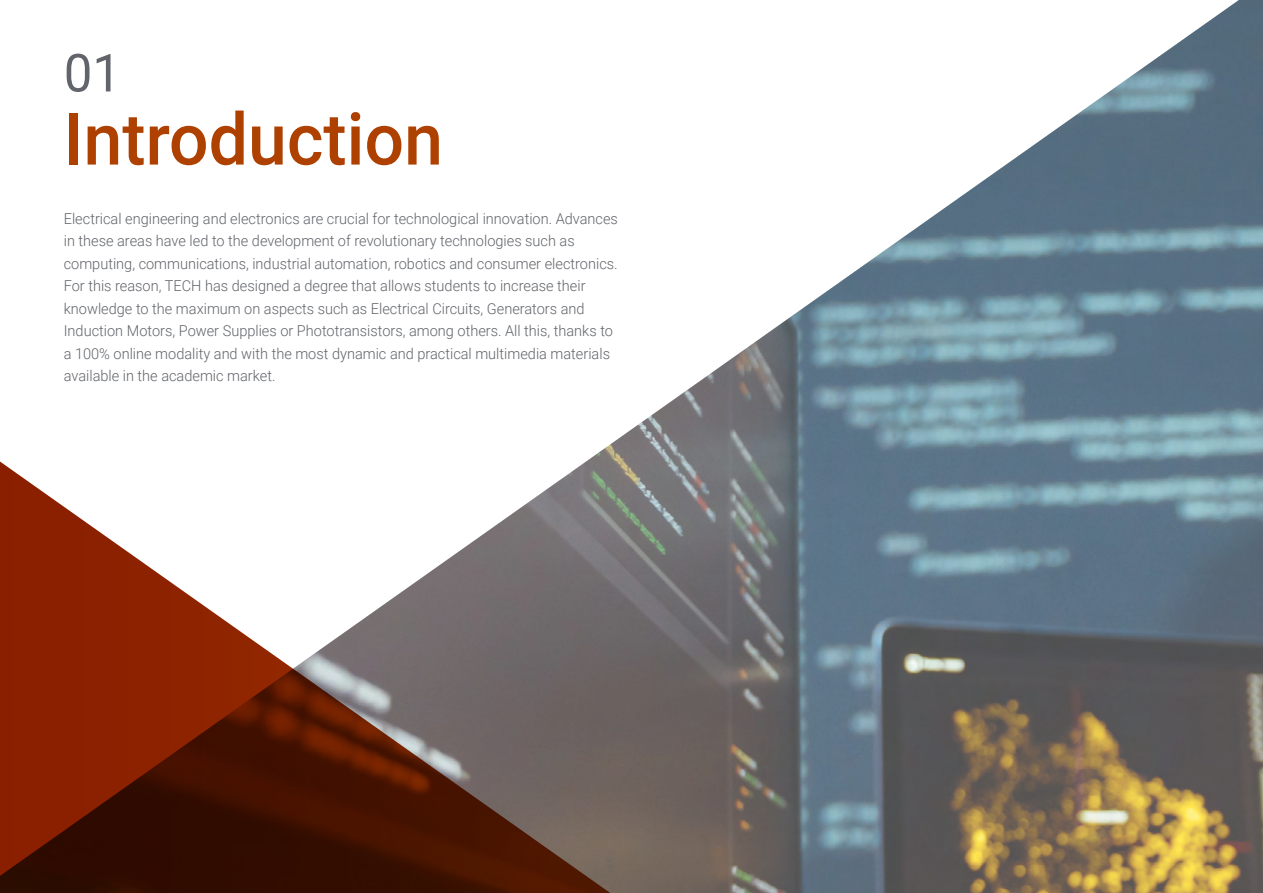
<style>
.page{position:relative;width:1263px;height:893px;background:#fff}
.page>*{position:absolute;margin:0;border:0;box-sizing:border-box;transform-origin:0 0}
.t1{font:500 72px "Roboto";color:#ae4000}
.t2{font:52.5px "Roboto";color:#61646a}
.t3{font:300 15px/22.5px "Roboto";color:#61646a}
</style>
<div class="page">
<img style="left:608px;top:0;width:655px;height:893px">
<svg style="left:0;top:446px;width:640px;height:447px"></svg>
<h2 class="t2" style="left:64px;top:36px;width:59px">01</h2>
<h1 class="t1" style="left:64px;top:89px;width:381px">Introduction</h1>
<p class="t3" style="left:64px;top:206px;width:556px">Electrical engineering and electronics are crucial for technological innovation. Advances in these areas have led to the development of revolutionary technologies such as computing, communications, industrial automation, robotics and consumer electronics.<br>For this reason, TECH has designed a degree that allows students to increase their knowledge to the maximum on aspects such as Electrical Circuits, Generators and Induction Motors, Power Supplies or Phototransistors, among others. All this, thanks to a 100% online modality and with the most dynamic and practical multimedia materials available in the academic market.</p>
</div>
